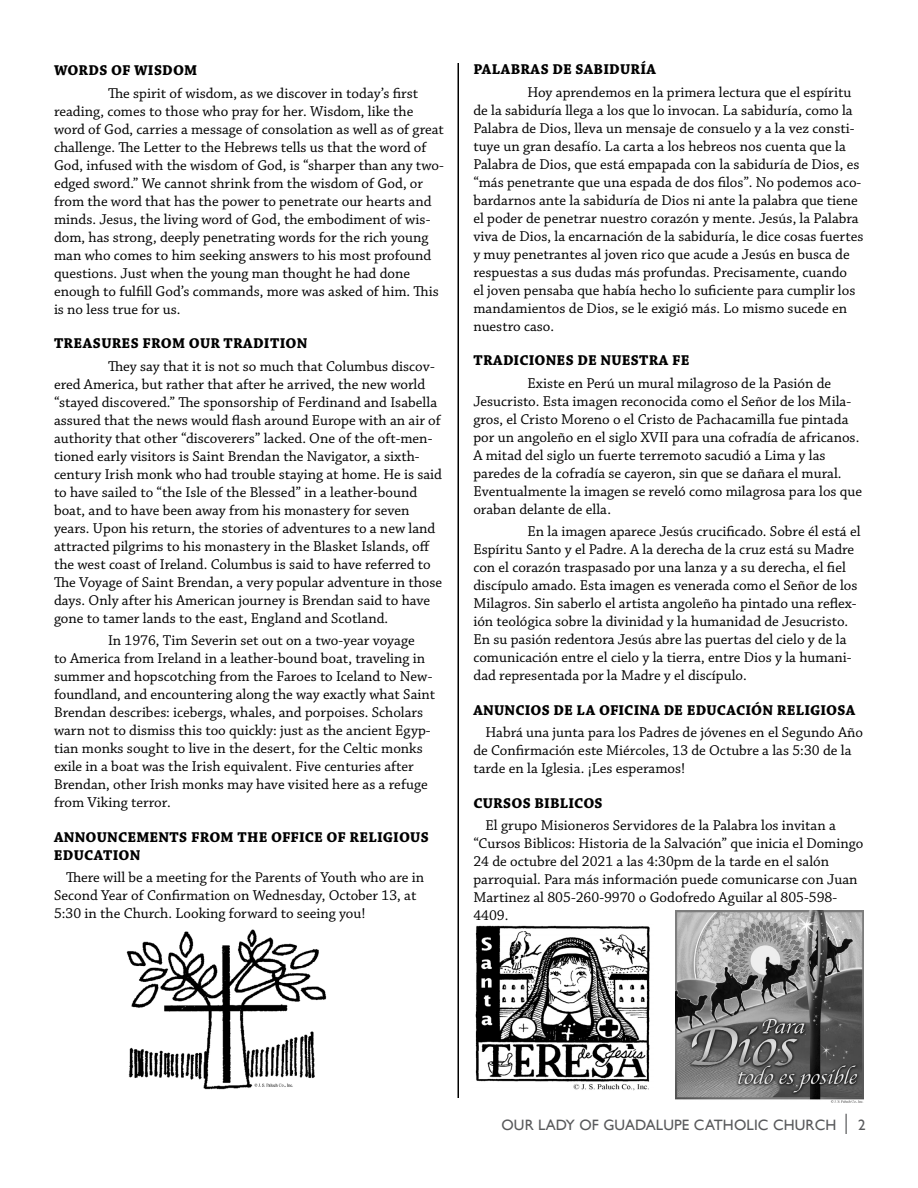
<style>
.page{position:relative;width:918px;height:1188px;background:#fff}
.page>*{position:absolute;margin:0;border:0;box-sizing:border-box;transform-origin:0 0}
.t1{font:15px/18px "Chaparral Pro";color:#000}
.t2{font:700 15px/18px "Chaparral Pro";letter-spacing:.015em;color:#000}
.t3{font:15px "Gill Sans";letter-spacing:.01em;color:#58595b}
</style>
<div class="page">
<svg style="left:846px;top:1114px;width:1px;height:20px"></svg>
<hr style="left:458px;top:63px;width:1px;height:1035px;background:#000">
<img style="left:675px;top:910px;width:189px;height:193px">
<img style="left:475px;top:925px;width:175px;height:165px">
<img style="left:126px;top:929px;width:201px;height:161px">
<p class="t2" style="left:54px;top:62px;width:145px">WORDS OF WISDOM</p>
<p class="t1" style="left:54px;top:84px;width:391px;text-indent:54px">The spirit of wisdom, as we discover in today’s first reading, comes to those who pray for her. Wisdom, like the word of God, carries a message of consolation as well as of great challenge. The Letter to the Hebrews tells us that the word of God, infused with the wisdom of God, is “sharper than any two&shy;edged sword.” We cannot shrink from the wisdom of God, or from the word that has the power to penetrate our hearts and minds. Jesus, the living word of God, the embodiment of wis&shy;dom, has strong, deeply penetrating words for the rich young man who comes to him seeking answers to his most profound questions. Just when the young man thought he had done enough to fulfill God’s commands, more was asked of him. This is no less true for us.</p>
<p class="t2" style="left:54px;top:335px;width:254px">TREASURES FROM OUR TRADITION</p>
<p class="t1" style="left:54px;top:357px;width:390px;text-indent:54px">They say that it is not so much that Columbus discov&shy;ered America, but rather that after he arrived, the new world “stayed discovered.” The sponsorship of Ferdinand and Isabella assured that the news would flash around Europe with an air of authority that other “discoverers” lacked. One of the oft-men&shy;tioned early visitors is Saint Brendan the Navigator, a sixth&shy;century Irish monk who had trouble staying at home. He is said to have sailed to “the Isle of the Blessed” in a leather-bound boat, and to have been away from his monastery for seven years. Upon his return, the stories of adventures to a new land attracted pilgrims to his monastery in the Blasket Islands, off the west coast of Ireland. Columbus is said to have referred to The Voyage of Saint Brendan, a very popular adventure in those days. Only after his American journey is Brendan said to have gone to tamer lands to the east, England and Scotland.</p>
<p class="t1" style="left:54px;top:632px;width:383px;text-indent:54px">In 1976, Tim Severin set out on a two-year voyage<br>to America from Ireland in a leather-bound boat, traveling in summer and hopscotching from the Faroes to Iceland to New&shy;foundland, and encountering along the way exactly what Saint Brendan describes: icebergs, whales, and porpoises. Scholars warn not to dismiss this too quickly: just as the ancient Egyp&shy;tian monks sought to live in the desert, for the Celtic monks exile in a boat was the Irish equivalent. Five centuries after Brendan, other Irish monks may have visited here as a refuge from Viking terror.</p>
<p class="t2" style="left:54px;top:828px;width:376px">ANNOUNCEMENTS FROM THE OFFICE OF RELIGIOUS<br>EDUCATION</p>
<p class="t1" style="left:54px;top:869px;width:372px;text-indent:12px">There will be a meeting for the Parents of Youth who are in<br>Second Year of Confirmation on Wednesday, October 13, at<br>5:30 in the Church. Looking forward to seeing you!</p>
<p class="t2" style="left:473px;top:61px;width:184px">PALABRAS DE SABIDURÍA</p>
<p class="t1" style="left:473px;top:83px;width:391px;text-indent:54px">Hoy aprendemos en la primera lectura que el espíritu de la sabiduría llega a los que lo invocan. La sabiduría, como la Palabra de Dios, lleva un mensaje de consuelo y a la vez consti&shy;tuye un gran desafío. La carta a los hebreos nos cuenta que la Palabra de Dios, que está empapada con la sabiduría de Dios, es “más penetrante que una espada de dos filos”. No podemos aco&shy;bardarnos ante la sabiduría de Dios ni ante la palabra que tiene el poder de penetrar nuestro corazón y mente. Jesús, la Palabra viva de Dios, la encarnación de la sabiduría, le dice cosas fuertes y muy penetrantes al joven rico que acude a Jesús en busca de respuestas a sus dudas más profundas. Precisamente, cuando<br>el joven pensaba que había hecho lo suficiente para cumplir los mandamientos de Dios, se le exigió más. Lo mismo sucede en nuestro caso.</p>
<p class="t2" style="left:473px;top:352px;width:218px">TRADICIONES DE NUESTRA FE</p>
<p class="t1" style="left:473px;top:374px;width:390px;text-indent:54px">Existe en Perú un mural milagroso de la Pasión de Jesucristo. Esta imagen reconocida como el Señor de los Mila&shy;gros, el Cristo Moreno o el Cristo de Pachacamilla fue pintada por un angoleño en el siglo XVII para una cofradía de africanos.<br>A mitad del siglo un fuerte terremoto sacudió a Lima y las paredes de la cofradía se cayeron, sin que se dañara el mural.<br>Eventualmente la imagen se reveló como milagrosa para los que oraban delante de ella.</p>
<p class="t1" style="left:473px;top:523px;width:389px;text-indent:54px">En la imagen aparece Jesús crucificado. Sobre él está el Espíritu Santo y el Padre. A la derecha de la cruz está su Madre con el corazón traspasado por una lanza y a su derecha, el fiel discípulo amado. Esta imagen es venerada como el Señor de los Milagros. Sin saberlo el artista angoleño ha pintado una reflex&shy;ión teológica sobre la divinidad y la humanidad de Jesucristo.<br>En su pasión redentora Jesús abre las puertas del cielo y de la comunicación entre el cielo y la tierra, entre Dios y la humani&shy;dad representada por la Madre y el discípulo.</p>
<p class="t2" style="left:473px;top:701px;width:384px">ANUNCIOS DE LA OFICINA DE EDUCACIÓN RELIGIOSA</p>
<p class="t1" style="left:473px;top:724px;width:391px;text-indent:12px">Habrá una junta para los Padres de jóvenes en el Segundo Año de Confirmación este Miércoles, 13 de Octubre a las 5:30 de la tarde en la Iglesia. ¡Les esperamos!</p>
<p class="t2" style="left:473px;top:794px;width:131px">CURSOS BIBLICOS</p>
<p class="t1" style="left:473px;top:817px;width:391px;text-indent:12px">El grupo Misioneros Servidores de la Palabra los invitan a “Cursos Biblicos: Historia de la Salvación” que inicia el Domingo 24 de octubre del 2021 a las 4:30pm de la tarde en el salón parroquial. Para más información puede comunicarse con Juan Martinez al 805-260-9970 o Godofredo Aguilar al 805-598- 4409.</p>
<p class="t3" style="left:501px;top:1116px;width:334px">OUR LADY OF GUADALUPE CATHOLIC CHURCH</p>
<p class="t3" style="left:858px;top:1116px;width:9px">2</p>
</div>
